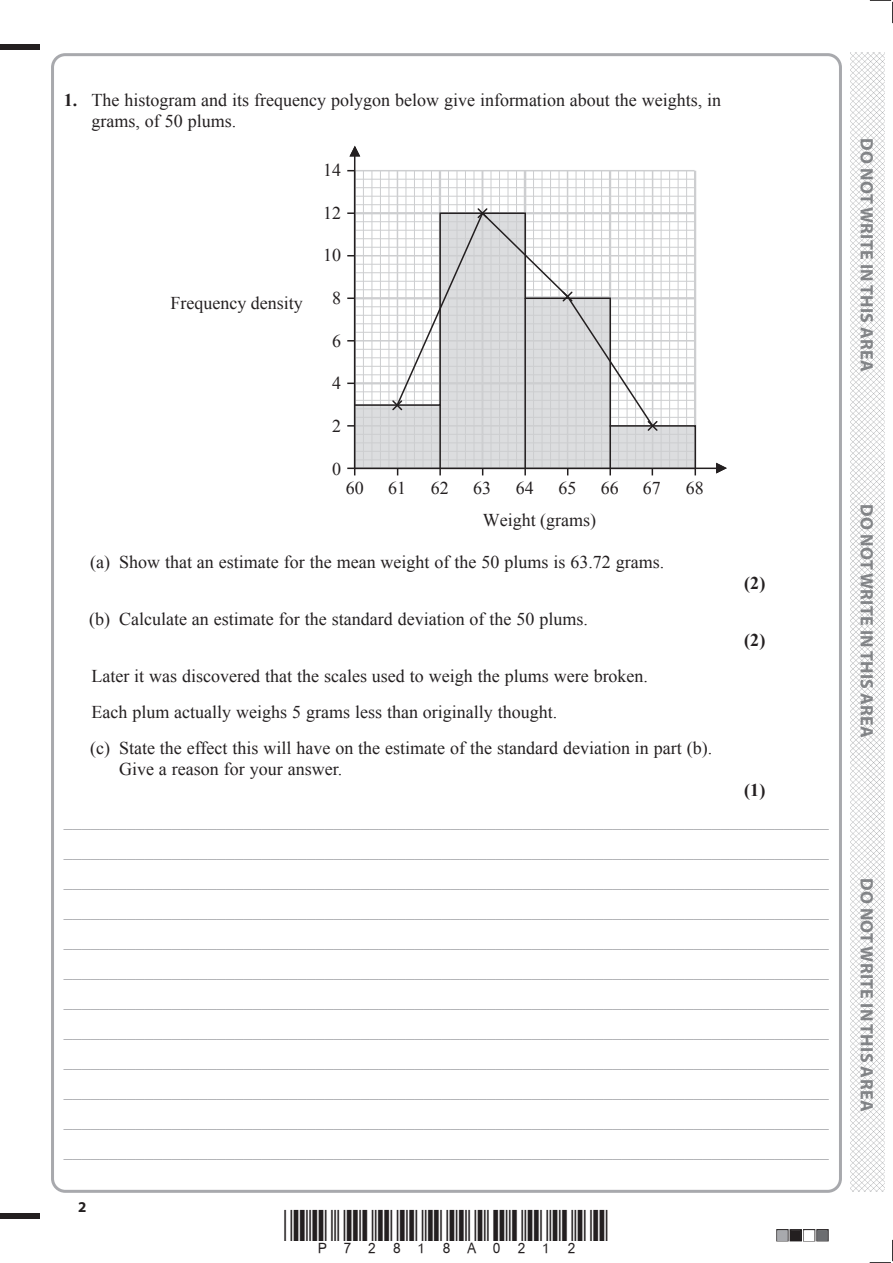
<style>
.page{position:relative;width:893px;height:1263px;background:#fff}
.page>*{position:absolute;margin:0;border:0;box-sizing:border-box;transform-origin:0 0}
.t1{font:18px/30px "Times New Roman";color:#a8a9ad;text-align:justify}
.t2{font:18px/36px "Times New Roman";color:#231f20}
.t3{font:700 18px "Myriad Pro";letter-spacing:.02em;color:#808285}
.t4{font:700 18px "Times New Roman";color:#231f20}
.t5{font:700 15px "Myriad Pro";color:#231f20}
.s1{font-weight:700}
</style>
<div class="page">
<div style="left:0;top:44px;width:40px;height:5px;background:#231f20"></div>
<div style="left:0;top:1214px;width:40px;height:5px;background:#231f20"></div>
<svg style="left:870px;top:0;width:23px;height:23px"></svg>
<svg style="left:870px;top:1240px;width:23px;height:23px"></svg>
<img style="left:850px;top:52px;width:34px;height:1140px">
<hr style="left:354px;top:196px;width:340px;height:1px;background:#cdced0">
<hr style="left:354px;top:187px;width:340px;height:1px;background:#cdced0">
<hr style="left:354px;top:204px;width:340px;height:1px;background:#cdced0">
<hr style="left:354px;top:170px;width:340px;height:1px;background:#cdced0">
<hr style="left:354px;top:179px;width:340px;height:1px;background:#cdced0">
<hr style="left:363px;top:171px;width:1px;height:297px;background:#cdced0">
<hr style="left:372px;top:171px;width:1px;height:297px;background:#cdced0">
<hr style="left:380px;top:171px;width:1px;height:297px;background:#cdced0">
<hr style="left:389px;top:171px;width:1px;height:297px;background:#cdced0">
<hr style="left:397px;top:171px;width:1px;height:297px;background:#cdced0">
<hr style="left:406px;top:171px;width:1px;height:297px;background:#cdced0">
<hr style="left:414px;top:171px;width:1px;height:297px;background:#cdced0">
<hr style="left:423px;top:171px;width:1px;height:297px;background:#cdced0">
<hr style="left:431px;top:171px;width:1px;height:297px;background:#cdced0">
<hr style="left:448px;top:171px;width:1px;height:297px;background:#cdced0">
<hr style="left:457px;top:171px;width:1px;height:297px;background:#cdced0">
<hr style="left:465px;top:171px;width:1px;height:297px;background:#cdced0">
<hr style="left:474px;top:171px;width:1px;height:297px;background:#cdced0">
<hr style="left:491px;top:171px;width:1px;height:297px;background:#cdced0">
<hr style="left:499px;top:171px;width:1px;height:297px;background:#cdced0">
<hr style="left:508px;top:171px;width:1px;height:297px;background:#cdced0">
<hr style="left:516px;top:171px;width:1px;height:297px;background:#cdced0">
<hr style="left:533px;top:171px;width:1px;height:297px;background:#cdced0">
<hr style="left:542px;top:171px;width:1px;height:297px;background:#cdced0">
<hr style="left:550px;top:171px;width:1px;height:297px;background:#cdced0">
<hr style="left:559px;top:171px;width:1px;height:297px;background:#cdced0">
<hr style="left:567px;top:171px;width:1px;height:297px;background:#cdced0">
<hr style="left:576px;top:171px;width:1px;height:297px;background:#cdced0">
<hr style="left:584px;top:171px;width:1px;height:297px;background:#cdced0">
<hr style="left:593px;top:171px;width:1px;height:297px;background:#cdced0">
<hr style="left:601px;top:171px;width:1px;height:297px;background:#cdced0">
<hr style="left:618px;top:171px;width:1px;height:297px;background:#cdced0">
<hr style="left:627px;top:171px;width:1px;height:297px;background:#cdced0">
<hr style="left:635px;top:171px;width:1px;height:297px;background:#cdced0">
<hr style="left:644px;top:171px;width:1px;height:297px;background:#cdced0">
<hr style="left:652px;top:171px;width:1px;height:297px;background:#cdced0">
<hr style="left:661px;top:171px;width:1px;height:297px;background:#cdced0">
<hr style="left:669px;top:171px;width:1px;height:297px;background:#cdced0">
<hr style="left:678px;top:171px;width:1px;height:297px;background:#cdced0">
<hr style="left:686px;top:171px;width:1px;height:297px;background:#cdced0">
<hr style="left:482px;top:171px;width:1px;height:297px;background:#cdced0">
<hr style="left:439px;top:171px;width:2px;height:297px;background:#cdced0">
<hr style="left:609px;top:171px;width:2px;height:297px;background:#cdced0">
<hr style="left:694px;top:171px;width:2px;height:297px;background:#cdced0">
<hr style="left:524px;top:171px;width:2px;height:297px;background:#cdced0">
<hr style="left:354px;top:171px;width:2px;height:297px;background:#cdced0">
<hr style="left:354px;top:148px;width:1px;height:320px;background:#231f20">
<hr style="left:354px;top:468px;width:371px;height:1px;background:#231f20">
<svg style="left:347px;top:468px;width:8px;height:7px"></svg>
<svg style="left:347px;top:425px;width:6px;height:2px"></svg>
<svg style="left:347px;top:297px;width:6px;height:2px"></svg>
<svg style="left:347px;top:340px;width:6px;height:2px"></svg>
<svg style="left:347px;top:212px;width:6px;height:2px"></svg>
<svg style="left:353px;top:212px;width:344px;height:259px"></svg>
<hr style="left:609px;top:425px;width:2px;height:43px;background:#231f20">
<hr style="left:524px;top:298px;width:2px;height:170px;background:#231f20">
<hr style="left:439px;top:405px;width:2px;height:63px;background:#231f20">
<svg style="left:391px;top:399px;width:4px;height:13px"></svg>
<svg style="left:477px;top:207px;width:11px;height:4px"></svg>
<svg style="left:646px;top:419px;width:13px;height:13px"></svg>
<svg style="left:395px;top:211px;width:260px;height:217px"></svg>
<svg style="left:349px;top:145px;width:12px;height:13px"></svg>
<svg style="left:715px;top:462px;width:12px;height:12px"></svg>
<p class="t2" style="left:91px;top:89px;width:631px;line-height:21px;text-indent:-28px"><span class="s1">1.</span> The histogram and its frequency polygon below give information about the weights, in grams, of 50 plums.</p>
<p class="t2" style="left:323px;top:152px;width:19px">14</p>
<p class="t2" style="left:323px;top:195px;width:19px">12</p>
<p class="t2" style="left:170px;top:285px;width:134px">Frequency density</p>
<p class="t2" style="left:323px;top:237px;width:19px">10</p>
<p class="t2" style="left:332px;top:280px;width:10px">8</p>
<p class="t2" style="left:332px;top:322px;width:10px">6</p>
<p class="t2" style="left:332px;top:365px;width:10px">4</p>
<p class="t2" style="left:332px;top:407px;width:10px">2</p>
<p class="t2" style="left:332px;top:451px;width:10px">0</p>
<p class="t2" style="left:346px;top:470px;width:19px">60</p>
<p class="t2" style="left:388px;top:470px;width:19px">61</p>
<p class="t2" style="left:431px;top:470px;width:19px">62</p>
<p class="t2" style="left:473px;top:470px;width:19px">63</p>
<p class="t2" style="left:516px;top:470px;width:19px">64</p>
<p class="t2" style="left:558px;top:470px;width:19px">65</p>
<p class="t2" style="left:601px;top:470px;width:19px">66</p>
<p class="t2" style="left:686px;top:470px;width:19px">68</p>
<p class="t2" style="left:483px;top:502px;width:115px">Weight (grams)</p>
<p class="t2" style="left:643px;top:470px;width:19px">67</p>
<p class="t2" style="left:90px;top:543px;width:575px">(a) Show that an estimate for the mean weight of the 50 plums is 63.72 grams.</p>
<p class="t2" style="left:89px;top:600px;width:500px">(b) Calculate an estimate for the standard deviation of the 50 plums.</p>
<p class="t2" style="left:90px;top:657px;width:624px">Later it was discovered that the scales used to weigh the plums were broken.<br>Each plum actually weighs 5 grams less than originally thought.<br>(c) State the effect this will have on the estimate of the standard deviation in part (b).</p>
<p class="t2" style="left:119px;top:750px;width:225px">Give a reason for your answer.</p>
<p class="t4" style="left:744px;top:570px;width:23px">(2)</p>
<p class="t4" style="left:744px;top:627px;width:23px">(2)</p>
<p class="t4" style="left:744px;top:777px;width:23px">(1)</p>
<p class="t1" style="left:64px;top:804px;width:766px">_____________________________________________________________________________________ _____________________________________________________________________________________ _____________________________________________________________________________________ _____________________________________________________________________________________ _____________________________________________________________________________________ _____________________________________________________________________________________ _____________________________________________________________________________________ _____________________________________________________________________________________ _____________________________________________________________________________________ _____________________________________________________________________________________ _____________________________________________________________________________________ _____________________________________________________________________________________</p>
<p class="t5" style="left:78px;top:1197px;width:10px">2</p>
<p class="t3" style="left:878px;top:138px;width:235px;rotate:90deg">DO NOT WRITE IN THIS AREA</p>
<p class="t3" style="left:878px;top:504px;width:235px;rotate:90deg">DO NOT WRITE IN THIS AREA</p>
<p class="t3" style="left:878px;top:878px;width:235px;rotate:90deg">DO NOT WRITE IN THIS AREA</p>
</div>
